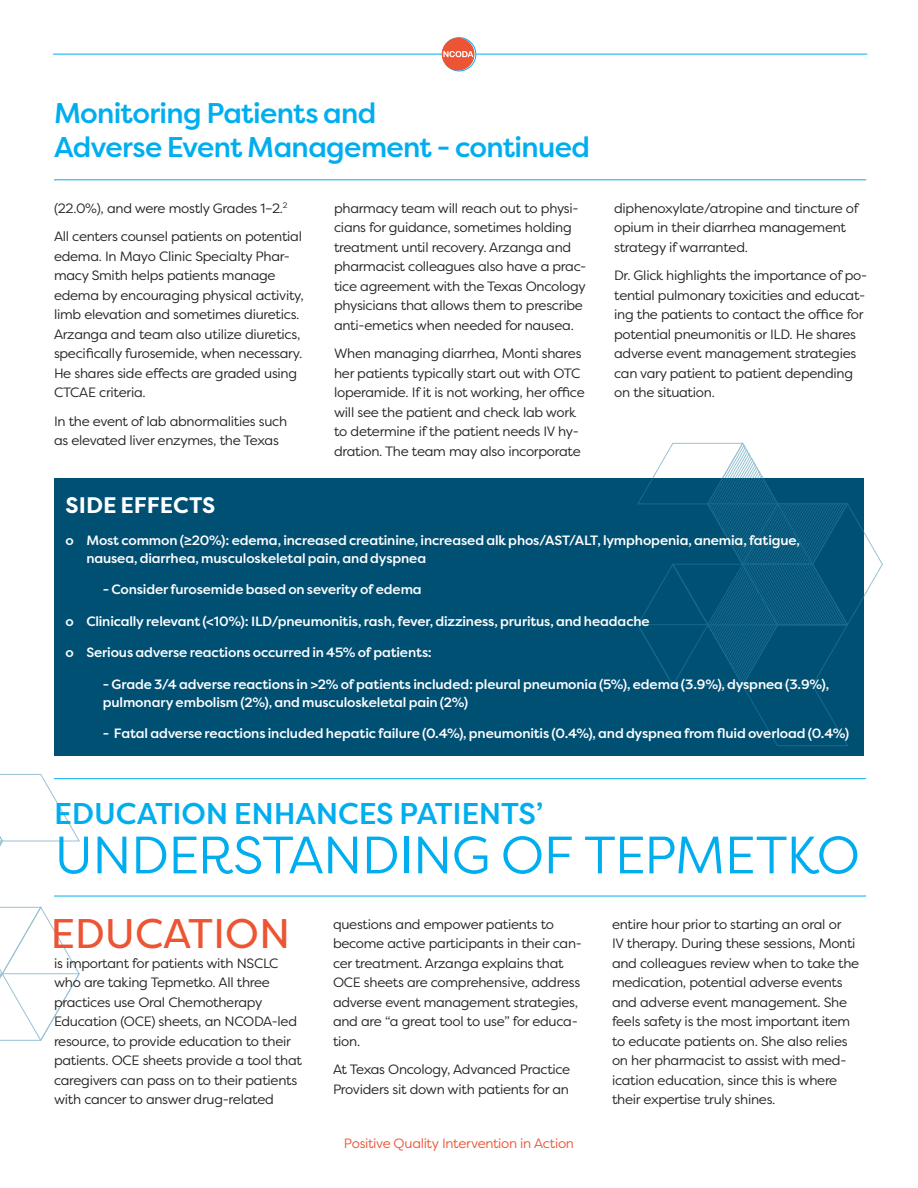
<style>
.page{position:relative;width:918px;height:1188px;background:#fff}
.page>*{position:absolute;margin:0;border:0;box-sizing:border-box;transform-origin:0 0}
.t1{font:52.5px "Filson Pro";letter-spacing:-.02em;color:#00aeef}
.Drop_Cap_-_Kate{font:41.4px "Filson Pro";color:#ec5434}
.t2{font:500 30px "Filson Pro";letter-spacing:-.01em;color:#00aeef}
.t3{font:500 28.5px/34.5px "Filson Pro";letter-spacing:-.02em;color:#00aeef}
.t4{font:700 22.5px "Filson Pro";color:#fff}
.Body_Copy_-_Kate{font:13.5px/19.5px "Filson Pro";letter-spacing:-.02em;color:#231f20}
.t5{font:500 13.5px/18px "Filson Pro";letter-spacing:-.01em;color:#fff}
.Drop_Cap_-_Kate-2{font:13.5px/19.5px "Filson Pro";letter-spacing:-.02em;color:#231f20}
.t6{font:13.5px "Filson Pro";letter-spacing:-.025em;color:#ec5434}
</style>
<div class="page">
<hr style="left:53px;top:54px;width:814px;height:1px;background:#00aeef">
<svg style="left:442px;top:38px;width:34px;height:33px"></svg>
<div style="left:442px;top:37px;width:34px;height:34px;border:1px solid #00aeef;border-radius:50%"></div>
<div style="left:442px;top:38px;width:32px;height:33px;background:#ec5434;border-radius:50%"></div>
<svg style="left:443px;top:51px;width:31px;height:6px"></svg>
<hr style="left:54px;top:180px;width:812px;height:1px;background:#00aeef">
<svg style="left:0;top:774px;width:80px;height:267px"></svg>
<div style="left:54px;top:479px;width:810px;height:277px;background:#005074"></div>
<svg style="left:637px;top:442px;width:246px;height:304px"></svg>
<hr style="left:54px;top:896px;width:812px;height:1px;background:#00aeef">
<hr style="left:54px;top:778px;width:812px;height:1px;background:#00aeef">
<p class="t3" style="left:54px;top:95px;width:538px">Monitoring Patients and<br>Adverse Event Management - continued</p>
<p class="Body_Copy_-_Kate" style="left:54px;top:198px;width:235px">(22.0%), and were mostly Grades 1–2.<sup>2</sup></p>
<p class="Body_Copy_-_Kate" style="left:54px;top:226px;width:251px">All centers counsel patients on potential edema. In Mayo Clinic Specialty Phar&shy;macy Smith helps patients manage edema by encouraging physical activity, limb elevation and sometimes diuretics.<br>Arzanga and team also utilize diuretics, specifically furosemide, when necessary.<br>He shares side effects are graded using CTCAE criteria.</p>
<p class="Body_Copy_-_Kate" style="left:54px;top:411px;width:235px">In the event of lab abnormalities such as elevated liver enzymes, the Texas</p>
<p class="Body_Copy_-_Kate" style="left:334px;top:198px;width:254px">pharmacy team will reach out to physi&shy;cians for guidance, sometimes holding treatment until recovery. Arzanga and pharmacist colleagues also have a prac&shy;tice agreement with the Texas Oncology physicians that allows them to prescribe anti-emetics when needed for nausea.</p>
<p class="Body_Copy_-_Kate" style="left:334px;top:343px;width:252px">When managing diarrhea, Monti shares her patients typically start out with OTC loperamide. If it is not working, her office will see the patient and check lab work to determine if the patient needs IV hy&shy;dration. The team may also incorporate</p>
<p class="Body_Copy_-_Kate" style="left:614px;top:198px;width:246px">diphenoxylate/atropine and tincture of opium in their diarrhea management strategy if warranted.</p>
<p class="Body_Copy_-_Kate" style="left:614px;top:265px;width:255px">Dr. Glick highlights the importance of po&shy;tential pulmonary toxicities and educat&shy;ing the patients to contact the office for potential pneumonitis or ILD. He shares adverse event management strategies can vary patient to patient depending on the situation.</p>
<p class="t4" style="left:66px;top:491px;width:151px">SIDE EFFECTS</p>
<p class="t5" style="left:86px;top:531px;width:715px;text-indent:-21px">o Most common (≥20%): edema, increased creatinine, increased alk phos/AST/ALT, lymphopenia, anemia, fatigue, nausea, diarrhea, musculoskeletal pain, and dyspnea</p>
<p class="t5" style="left:103px;top:580px;width:320px">- Consider furosemide based on severity of edema</p>
<p class="t5" style="left:65px;top:612px;width:586px">o Clinically relevant (&lt;10%): ILD/pneumonitis, rash, fever, dizziness, pruritus, and headache</p>
<p class="t5" style="left:65px;top:643px;width:368px">o Serious adverse reactions occurred in 45% of patients:</p>
<p class="t5" style="left:103px;top:675px;width:728px">- Grade 3/4 adverse reactions in &gt;2% of patients included: pleural pneumonia (5%), edema (3.9%), dyspnea (3.9%), pulmonary embolism (2%), and musculoskeletal pain (2%)</p>
<p class="t5" style="left:103px;top:724px;width:748px">- Fatal adverse reactions included hepatic failure (0.4%), pneumonitis (0.4%), and dyspnea from fluid overload (0.4%)</p>
<p class="t2" style="left:54px;top:793px;width:490px">EDUCATION ENHANCES PATIENTS’</p>
<p class="t1" style="left:55px;top:820px;width:807px">UNDERSTANDING OF TEPMETKO</p>
<p class="Drop_Cap_-_Kate" style="left:50px;top:906px;width:241px">EDUCATION</p>
<p class="Drop_Cap_-_Kate-2" style="left:54px;top:953px;width:249px">is important for patients with NSCLC who are taking Tepmetko. All three practices use Oral Chemotherapy Education (OCE) sheets, an NCODA-led resource, to provide education to their patients. OCE sheets provide a tool that caregivers can pass on to their patients with cancer to answer drug-related</p>
<p class="Drop_Cap_-_Kate-2" style="left:333px;top:914px;width:251px">questions and empower patients to become active participants in their can&shy;cer treatment. Arzanga explains that OCE sheets are comprehensive, address adverse event management strategies, and are “a great tool to use” for educa&shy;tion.</p>
<p class="Body_Copy_-_Kate" style="left:333px;top:1060px;width:239px">At Texas Oncology, Advanced Practice<br>Providers sit down with patients for an</p>
<p class="t6" style="left:344px;top:1134px;width:232px">Positive Quality Intervention in Action</p>
<p class="Body_Copy_-_Kate" style="left:612px;top:914px;width:249px">entire hour prior to starting an oral or<br>IV therapy. During these sessions, Monti and colleagues review when to take the medication, potential adverse events and adverse event management. She feels safety is the most important item to educate patients on. She also relies on her pharmacist to assist with med&shy;ication education, since this is where their expertise truly shines.</p>
</div>
